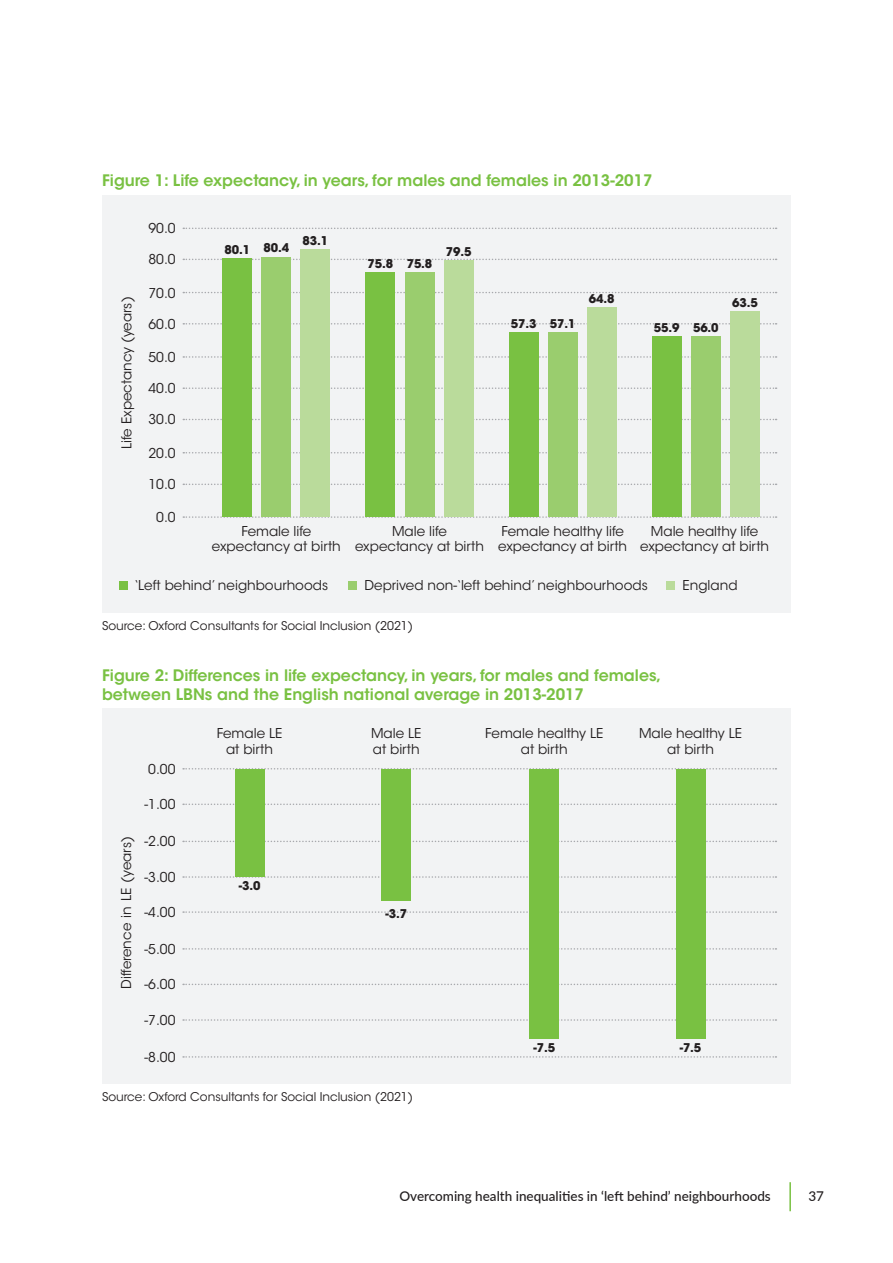
<style>
.page{position:relative;width:893px;height:1263px;background:#fff}
.page>*{position:absolute;margin:0;border:0;box-sizing:border-box;transform-origin:0 0}
.Sub_Head_2{font:600 15.75px/18.8px "ITC Avant Garde Std";color:#79c142}
.Body_text{font:13.5px/15px "ITC Avant Garde Std";color:#231f20;text-align:center}
.t1{font:500 13.5px "Lato";color:#231f20}
.Table___Graphs_sourc{font:12px "ITC Avant Garde Std";color:#231f20}
.Body_text-2{font:700 12px "ITC Avant Garde Std";letter-spacing:-.01em;color:#231f20}
</style>
<div class="page">
<hr style="left:789px;top:1182px;width:2px;height:29px;background:#79c142">
<div style="left:102px;top:195px;width:689px;height:417px;background:#f2f3f4"></div>
<svg style="left:183px;top:516px;width:594px;height:2px"></svg>
<svg style="left:183px;top:484px;width:594px;height:1px"></svg>
<svg style="left:183px;top:452px;width:594px;height:1px"></svg>
<svg style="left:183px;top:419px;width:594px;height:1px"></svg>
<svg style="left:183px;top:387px;width:594px;height:2px"></svg>
<svg style="left:183px;top:356px;width:594px;height:2px"></svg>
<svg style="left:183px;top:323px;width:594px;height:2px"></svg>
<svg style="left:183px;top:292px;width:594px;height:1px"></svg>
<svg style="left:183px;top:259px;width:594px;height:1px"></svg>
<svg style="left:183px;top:228px;width:594px;height:1px"></svg>
<div style="left:120px;top:581px;width:8px;height:9px;background:#79c142"></div>
<div style="left:666px;top:581px;width:9px;height:9px;background:#badb9b"></div>
<div style="left:348px;top:581px;width:9px;height:9px;background:#9acd6e"></div>
<div style="left:223px;top:258px;width:29px;height:258px;background:#79c142"></div>
<div style="left:262px;top:257px;width:29px;height:259px;background:#9acd6e"></div>
<div style="left:301px;top:249px;width:29px;height:267px;background:#badb9b"></div>
<div style="left:366px;top:272px;width:29px;height:244px;background:#79c142"></div>
<div style="left:405px;top:272px;width:29px;height:244px;background:#9acd6e"></div>
<div style="left:444px;top:260px;width:29px;height:256px;background:#badb9b"></div>
<div style="left:509px;top:333px;width:29px;height:183px;background:#79c142"></div>
<div style="left:548px;top:333px;width:29px;height:183px;background:#9acd6e"></div>
<div style="left:587px;top:307px;width:29px;height:209px;background:#badb9b"></div>
<div style="left:652px;top:336px;width:29px;height:180px;background:#79c142"></div>
<div style="left:691px;top:336px;width:29px;height:180px;background:#9acd6e"></div>
<div style="left:730px;top:311px;width:30px;height:205px;background:#badb9b"></div>
<div style="left:102px;top:709px;width:689px;height:375px;background:#f2f3f4"></div>
<svg style="left:183px;top:1056px;width:593px;height:2px"></svg>
<svg style="left:183px;top:1019px;width:593px;height:2px"></svg>
<svg style="left:183px;top:984px;width:593px;height:1px"></svg>
<svg style="left:183px;top:948px;width:593px;height:2px"></svg>
<svg style="left:183px;top:911px;width:593px;height:2px"></svg>
<svg style="left:183px;top:876px;width:593px;height:2px"></svg>
<svg style="left:183px;top:841px;width:593px;height:1px"></svg>
<svg style="left:183px;top:803px;width:593px;height:2px"></svg>
<svg style="left:183px;top:768px;width:593px;height:1px"></svg>
<div style="left:235px;top:769px;width:29px;height:108px;background:#79c142"></div>
<div style="left:382px;top:769px;width:29px;height:132px;background:#79c142"></div>
<div style="left:530px;top:769px;width:29px;height:270px;background:#79c142"></div>
<div style="left:676px;top:769px;width:29px;height:270px;background:#79c142"></div>
<p class="Sub_Head_2" style="left:102px;top:171px;width:552px">Figure 1: Life expectancy, in years, for males and females in 2013-2017</p>
<p class="Body_text" style="left:119px;top:449px;width:154px;rotate:-90deg">Life Expectancy (years)</p>
<p class="Body_text" style="left:148px;top:221px;width:29px">90.0</p>
<p class="Body_text" style="left:148px;top:252px;width:29px">80.0</p>
<p class="Body_text" style="left:148px;top:285px;width:29px">70.0</p>
<p class="Body_text" style="left:148px;top:317px;width:29px">60.0</p>
<p class="Body_text" style="left:148px;top:350px;width:29px">50.0</p>
<p class="Body_text" style="left:148px;top:381px;width:29px">40.0</p>
<p class="Body_text" style="left:148px;top:412px;width:29px">30.0</p>
<p class="Body_text" style="left:148px;top:445px;width:29px">20.0</p>
<p class="Body_text" style="left:148px;top:477px;width:29px">10.0</p>
<p class="Body_text" style="left:156px;top:510px;width:21px">0.0</p>
<p class="Body_text-2" style="left:224px;top:242px;width:27px">80.1</p>
<p class="Body_text-2" style="left:264px;top:240px;width:27px">80.4</p>
<p class="Body_text-2" style="left:303px;top:232px;width:27px">83.1</p>
<p class="Body_text-2" style="left:368px;top:256px;width:27px">75.8</p>
<p class="Body_text-2" style="left:407px;top:256px;width:27px">75.8</p>
<p class="Body_text-2" style="left:446px;top:244px;width:27px">79.5</p>
<p class="Body_text-2" style="left:511px;top:316px;width:27px">57.3</p>
<p class="Body_text-2" style="left:550px;top:316px;width:27px">57.1</p>
<p class="Body_text-2" style="left:589px;top:291px;width:27px">64.8</p>
<p class="Body_text-2" style="left:654px;top:320px;width:27px">55.9</p>
<p class="Body_text-2" style="left:693px;top:320px;width:27px">56.0</p>
<p class="Body_text-2" style="left:732px;top:295px;width:27px">63.5</p>
<p class="Body_text" style="left:212px;top:524px;width:131px">Female life expectancy at birth</p>
<p class="Body_text" style="left:498px;top:524px;width:131px;text-align:left">Female healthy life expectancy at birth</p>
<p class="Body_text" style="left:640px;top:524px;width:131px">Male healthy life expectancy at birth</p>
<p class="Body_text" style="left:355px;top:524px;width:131px">Male life expectancy at birth</p>
<p class="Body_text" style="left:134px;top:577px;width:195px">‘Left behind’ neighbourhoods</p>
<p class="Body_text" style="left:365px;top:577px;width:285px">Deprived non-‘left behind’ neighbourhoods</p>
<p class="Body_text" style="left:682px;top:577px;width:57px">England</p>
<p class="Table___Graphs_sourc" style="left:102px;top:618px;width:313px">Source: Oxford Consultants for Social Inclusion (2021)</p>
<p class="Sub_Head_2" style="left:102px;top:666px;width:561px">Figure 2: Differences in life expectancy, in years, for males and females, between LBNs and the English national average in 2013-2017</p>
<p class="Body_text" style="left:148px;top:761px;width:29px">0.00</p>
<p class="Body_text" style="left:145px;top:797px;width:32px">-1.00</p>
<p class="Body_text" style="left:119px;top:989px;width:154px;rotate:-90deg">Difference in LE (years)</p>
<p class="Body_text" style="left:145px;top:834px;width:32px">-2.00</p>
<p class="Body_text" style="left:145px;top:870px;width:32px">-3.00</p>
<p class="Body_text" style="left:145px;top:905px;width:32px">-4.00</p>
<p class="Body_text" style="left:145px;top:942px;width:32px">-5.00</p>
<p class="Body_text" style="left:145px;top:977px;width:32px">-6.00</p>
<p class="Body_text" style="left:145px;top:1013px;width:32px">-7.00</p>
<p class="Body_text" style="left:145px;top:1050px;width:32px">-8.00</p>
<p class="Body_text" style="left:217px;top:726px;width:67px">Female LE at birth</p>
<p class="Body_text" style="left:485px;top:726px;width:120px">Female healthy LE at birth</p>
<p class="Body_text" style="left:639px;top:726px;width:104px">Male healthy LE at birth</p>
<p class="Body_text" style="left:371px;top:726px;width:52px;text-align:left">Male LE at birth</p>
<p class="Body_text-2" style="left:239px;top:878px;width:23px">-3.0</p>
<p class="Body_text-2" style="left:385px;top:906px;width:23px">-3.7</p>
<p class="Body_text-2" style="left:533px;top:1040px;width:23px">-7.5</p>
<p class="Body_text-2" style="left:680px;top:1040px;width:23px">-7.5</p>
<p class="Table___Graphs_sourc" style="left:102px;top:1090px;width:313px">Source: Oxford Consultants for Social Inclusion (2021)</p>
<p class="t1" style="left:399px;top:1186px;width:373px">Overcoming health inequalities in ‘left behind’ neighbourhoods</p>
<p class="t1" style="left:808px;top:1186px;width:17px">37</p>
</div>
